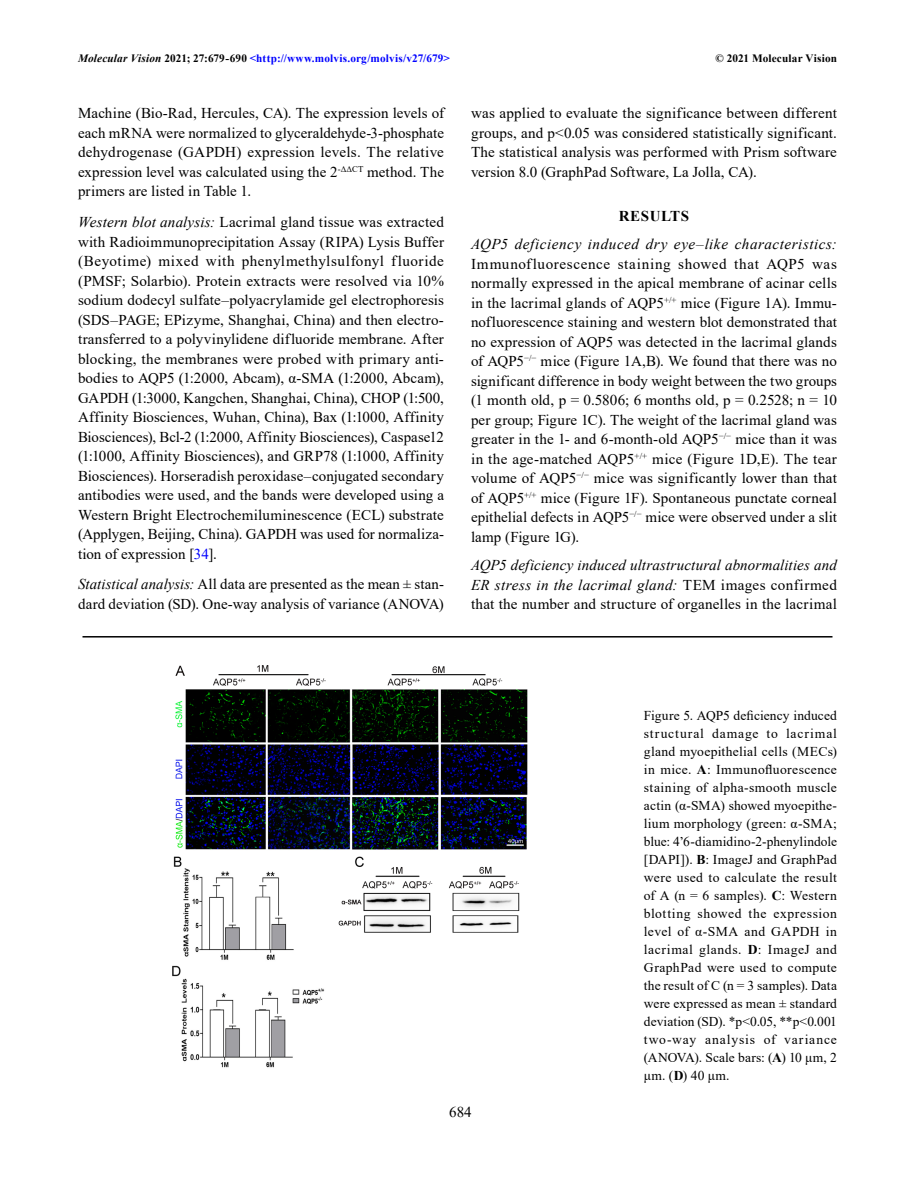
<style>
.page{position:relative;width:918px;height:1188px;background:#fff}
.page>*{position:absolute;margin:0;border:0;box-sizing:border-box;transform-origin:0 0}
.Para_No_Ind{font:15px/19.5px "Times New Roman";letter-spacing:.005em;color:#000;text-align:justify}
.Para_No_Ind-2{font:italic 15px/19.5px "Times New Roman";letter-spacing:.015em;color:#000;text-align:justify}
.t1{font:700 15px "Times New Roman";letter-spacing:.035em;color:#000}
.Folio{font:15px "Times New Roman";color:#000}
.Fig_Caption{font:13.5px/18px "Times New Roman";letter-spacing:.03em;color:#000;text-align:justify}
.Header_Align_Left{font:700 11.25px "Times New Roman";letter-spacing:.01em;color:#00f}
.Header_Align_Right{font:700 11.25px "Times New Roman";letter-spacing:.015em;color:#000}
.s1{font-style:italic;color:#000}
.s2{color:#000}
.s3{font-style:italic}
.s4{color:#00f}
.s5{font-style:normal}
.s6{font-weight:700}
</style>
<div class="page">
<img style="left:172px;top:665px;width:356px;height:403px">
<hr style="left:82px;top:636px;width:750px;height:2px;background:#000">
<p class="Header_Align_Left" style="left:78px;top:50px;width:374px"><span class="s1">Molecular Vision</span> <span class="s2">2021; 27:679-690</span> &lt;http://www.molvis.org/molvis/v27/679&gt;</p>
<p class="Header_Align_Right" style="left:715px;top:50px;width:123px">© 2021 Molecular Vision</p>
<p class="Para_No_Ind" style="left:78px;top:103px;width:368px">Machine (Bio-Rad, Hercules, CA). The expression levels of each mRNA were normalized to glyceraldehyde-3-phosphate dehydrogenase (GAPDH) expression levels. The relative expression level was calculated using the 2<sup>-ΔΔCT</sup> method. The primers are listed in Table 1.</p>
<p class="Para_No_Ind" style="left:78px;top:212px;width:368px"><span class="s3">Western blot analysis:</span> Lacrimal gland tissue was extracted with Radioimmunoprecipitation Assay (RIPA) Lysis Buffer (Beyotime) mixed with phenylmethylsulfonyl fluoride (PMSF; Solarbio). Protein extracts were resolved via 10% sodium dodecyl sulfate–polyacrylamide gel electrophoresis (SDS–PAGE; EPizyme, Shanghai, China) and then electro&shy;transferred to a polyvinylidene difluoride membrane. After blocking, the membranes were probed with primary anti&shy;bodies to AQP5 (1:2000, Abcam), α-SMA (1:2000, Abcam), GAPDH (1:3000, Kangchen, Shanghai, China), CHOP (1:500, Affinity Biosciences, Wuhan, China), Bax (1:1000, Affinity Biosciences), Bcl-2 (1:2000, Affinity Biosciences), Caspase12 (1:1000, Affinity Biosciences), and GRP78 (1:1000, Affinity Biosciences). Horseradish peroxidase–conjugated secondary antibodies were used, and the bands were developed using a Western Bright Electrochemiluminescence (ECL) substrate (Applygen, Beijing, China). GAPDH was used for normaliza&shy;tion of expression [<span class="s4">34</span>].</p>
<p class="Para_No_Ind" style="left:78px;top:574px;width:367px"><span class="s3">Statistical analysis:</span> All data are presented as the mean ± stan&shy;dard deviation (SD). One-way analysis of variance (ANOVA)</p>
<p class="Para_No_Ind" style="left:471px;top:103px;width:367px">was applied to evaluate the significance between different groups, and p&lt;0.05 was considered statistically significant.<br>The statistical analysis was performed with Prism software version 8.0 (GraphPad Software, La Jolla, CA).</p>
<h1 class="t1" style="left:619px;top:205px;width:72px">RESULTS</h1>
<p class="Para_No_Ind" style="left:471px;top:234px;width:368px"><span class="s3">AQP5 deficiency induced dry eye–like characteristics:<br></span>Immunofluorescence staining showed that AQP5 was normally expressed in the apical membrane of acinar cells in the lacrimal glands of AQP5<sup>+/+</sup> mice (Figure 1A). Immu&shy;nofluorescence staining and western blot demonstrated that no expression of AQP5 was detected in the lacrimal glands of AQP5<sup>−/−</sup> mice (Figure 1A,B). We found that there was no significant difference in body weight between the two groups (1 month old, p = 0.5806; 6 months old, p = 0.2528; n = 10 per group; Figure 1C). The weight of the lacrimal gland was greater in the 1- and 6-month-old AQP5<sup>−/−</sup> mice than it was in the age-matched AQP5<sup>+/+</sup> mice (Figure 1D,E). The tear volume of AQP5<sup>−/−</sup> mice was significantly lower than that of AQP5<sup>+/+</sup> mice (Figure 1F). Spontaneous punctate corneal epithelial defects in AQP5<sup>−/−</sup> mice were observed under a slit lamp (Figure 1G).</p>
<p class="Para_No_Ind-2" style="left:471px;top:555px;width:368px">AQP5 deficiency induced ultrastructural abnormalities and ER stress in the lacrimal gland: <span class="s5">TEM images confirmed that the number and structure of organelles in the lacrimal</span></p>
<p class="Fig_Caption" style="left:644px;top:706px;width:195px">Figure 5. AQP5 deficiency induced structural damage to lacrimal gland myoepithelial cells (MECs) in mice. <span class="s6">A</span>: Immunofluorescence staining of alpha-smooth muscle actin (α-SMA) showed myoepithe&shy;lium morphology (green: α-SMA; blue: 4’6-diamidino-2-phenylindole [DAPI]). <span class="s6">B</span>: ImageJ and GraphPad were used to calculate the result of A (n = 6 samples). <span class="s6">C</span>: Western blotting showed the expression level of α-SMA and GAPDH in lacrimal glands. <span class="s6">D</span>: ImageJ and GraphPad were used to compute the result of C (n = 3 samples). Data were expressed as mean ± standard deviation (SD). *p&lt;0.05, **p&lt;0.001 two-way analysis of variance (ANOVA). Scale bars: (<span class="s6">A</span>) 10 μm, 2 μm. (<span class="s6">D</span>) 40 μm.</p>
<p class="Folio" style="left:449px;top:1102px;width:24px">684</p>
</div>
